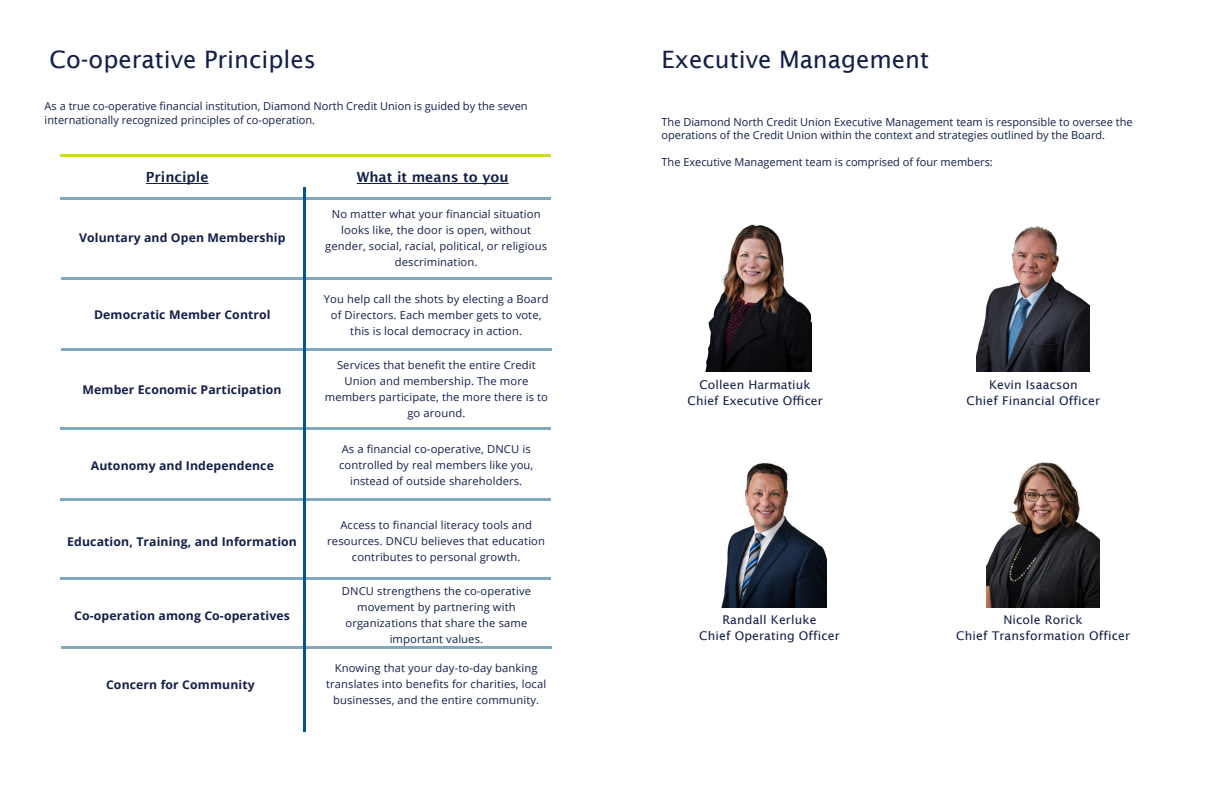
<style>
.page{position:relative;width:1224px;height:792px;background:#fff}
.page>*{position:absolute;margin:0;border:0;box-sizing:border-box;transform-origin:0 0}
.t1{font:24px "Lucida Sans";color:#141f49}
.t2{font:600 14px "Lucida Sans";color:#141f49}
.t3{font:700 12px "Open Sans";letter-spacing:.01em;color:#141f49}
.t4{font:12px/16px "Lucida Sans";letter-spacing:.01em;color:#141f49;text-align:center}
.t5{font:12px/16px "Lucida San Rom";letter-spacing:.01em;color:#141f49;text-align:center}
.t6{font:11px/16px "Open Sans";letter-spacing:.01em;color:#141f49;text-align:center}
</style>
<div class="page">
<hr style="left:61px;top:154px;width:490px;height:3px;background:#cfdc27">
<hr style="left:146px;top:183px;width:63px;height:1px;background:#141f49">
<hr style="left:357px;top:183px;width:152px;height:1px;background:#141f49">
<hr style="left:61px;top:277px;width:491px;height:3px;background:#81a7bf">
<hr style="left:61px;top:348px;width:491px;height:3px;background:#81a7bf">
<hr style="left:61px;top:427px;width:490px;height:3px;background:#81a7bf">
<hr style="left:61px;top:646px;width:491px;height:3px;background:#81a7bf">
<hr style="left:61px;top:577px;width:490px;height:3px;background:#81a7bf">
<hr style="left:61px;top:498px;width:490px;height:3px;background:#81a7bf">
<hr style="left:61px;top:197px;width:490px;height:3px;background:#81a7bf">
<hr style="left:304px;top:187px;width:2px;height:545px;background:#04538d">
<img style="left:705px;top:224px;width:107px;height:148px">
<img style="left:977px;top:226px;width:113px;height:146px">
<img style="left:987px;top:462px;width:113px;height:145px">
<img style="left:721px;top:463px;width:105px;height:144px">
<p class="t1" style="left:50px;top:46px;width:268px">Co-operative Principles</p>
<p class="t6" style="left:45px;top:100px;width:484px;line-height:13.2px;text-align:left">As a true co-operative financial institution, Diamond North Credit Union is guided by the seven internationally recognized principles of co-operation.</p>
<p class="t2" style="left:146px;top:169px;width:64px">Principle</p>
<p class="t2" style="left:357px;top:169px;width:153px">What it means to you</p>
<p class="t3" style="left:79px;top:229px;width:208px">Voluntary and Open Membership</p>
<p class="t3" style="left:94px;top:306px;width:178px">Democratic Member Control</p>
<p class="t3" style="left:83px;top:381px;width:201px">Member Economic Participation</p>
<p class="t3" style="left:91px;top:457px;width:185px">Autonomy and Independence</p>
<p class="t3" style="left:67px;top:533px;width:231px">Education, Training, and Information</p>
<p class="t3" style="left:74px;top:607px;width:217px">Co-operation among Co-operatives</p>
<p class="t3" style="left:106px;top:676px;width:150px">Concern for Community</p>
<p class="t6" style="left:325px;top:206px;width:223px">No matter what your financial situation looks like, the door is open, without gender, social, racial, political, or religious descrimination.</p>
<p class="t6" style="left:324px;top:291px;width:226px">You help call the shots by electing a Board of Directors. Each member gets to vote, this is local democracy in action.</p>
<p class="t6" style="left:325px;top:357px;width:225px">Services that benefit the entire Credit<br>Union and membership. The more members participate, the more there is to go around.</p>
<p class="t6" style="left:339px;top:441px;width:196px">As a financial co-operative, DNCU is controlled by real members like you, instead of outside shareholders.</p>
<p class="t6" style="left:327px;top:517px;width:219px">Access to financial literacy tools and resources. DNCU believes that education contributes to personal growth.</p>
<p class="t6" style="left:342px;top:583px;width:191px">DNCU strengthens the co-operative movement by partnering with organizations that share the same important values.</p>
<p class="t6" style="left:326px;top:660px;width:222px">Knowing that your day-to-day banking translates into benefits for charities, local businesses, and the entire community.</p>
<p class="t1" style="left:662px;top:46px;width:269px">Executive Management</p>
<p class="t6" style="left:662px;top:115px;width:473px;line-height:13.2px;text-align:left">The Diamond North Credit Union Executive Management team is responsible to oversee the operations of the Credit Union within the context and strategies outlined by the Board.</p>
<p class="t6" style="left:662px;top:154px;width:333px">The Executive Management team is comprised of four members:</p>
<p class="t5" style="left:687px;top:377px;width:137px">Colleen Harmatiuk<br>Chief Executive Officer</p>
<p class="t4" style="left:967px;top:377px;width:135px">Kevin Isaacson<br>Chief Financial Officer</p>
<p class="t4" style="left:699px;top:612px;width:142px">Randall Kerluke<br>Chief Operating Officer</p>
<p class="t4" style="left:956px;top:612px;width:175px">Nicole Rorick<br>Chief Transformation Officer</p>
</div>
